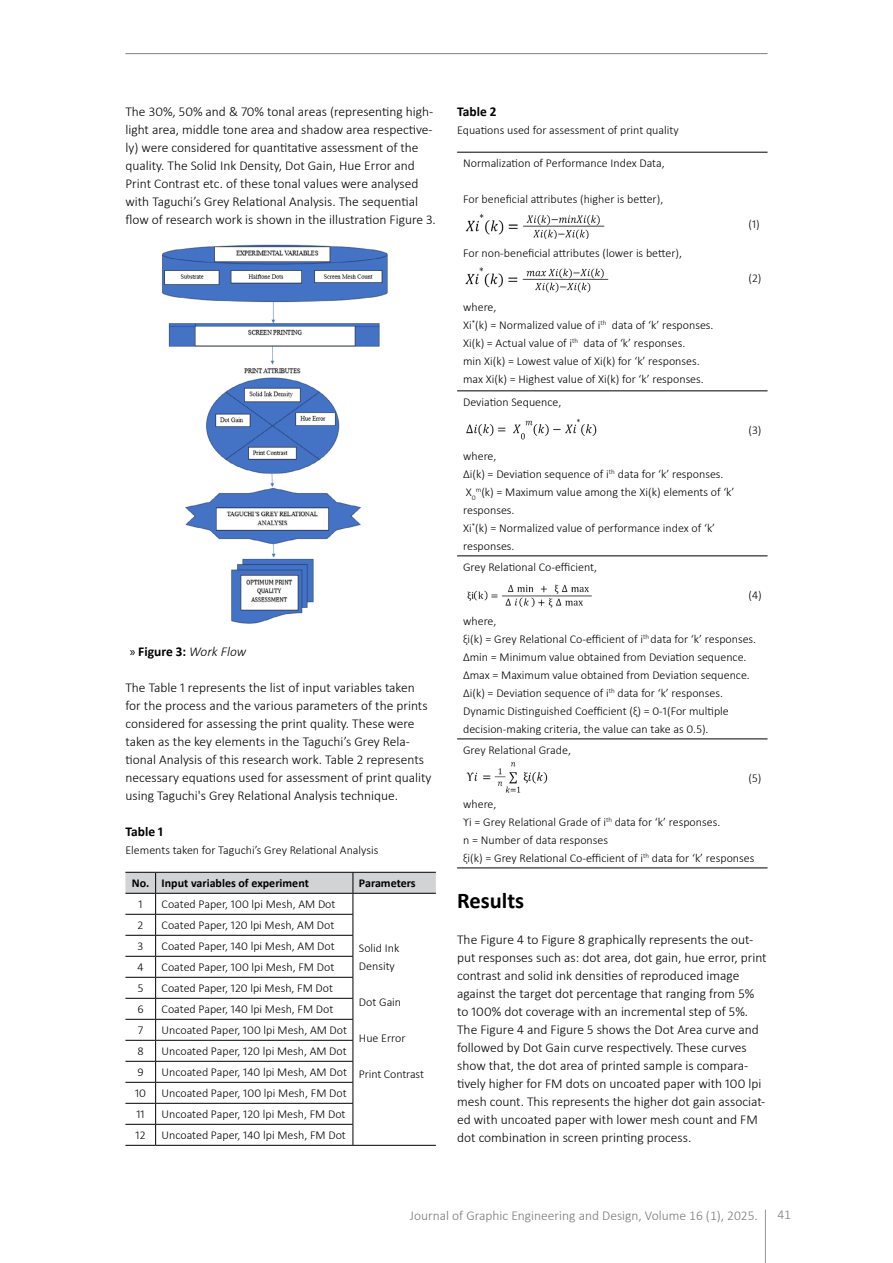
<style>
.page{position:relative;width:893px;height:1263px;background:#fff}
.page>*{position:absolute;margin:0;border:0;box-sizing:border-box;transform-origin:0 0}
.t1{font:700 22.5px "Calibri";color:#000}
.t2{font:300 13.5px/18px "Calibri";color:#000}
.t3{font:300 13.5px "Calibri";color:#77787b}
.t4{font:700 13.5px "Calibri";color:#000}
.t5{font:300 12px/18px "Calibri";color:#000}
.t6{font:700 12px "Calibri";color:#000}
.s1{font-family:"Myriad Pro";font-weight:400}
.s2{font-weight:300;font-style:italic}
</style>
<div class="page">
<hr style="left:765px;top:1209px;width:1px;height:54px;background:#939598">
<hr style="left:125px;top:53px;width:642px;height:1px;background:#808285">
<img style="left:162px;top:244px;width:226px;height:380px">
<svg style="left:125px;top:872px;width:311px;height:273px"></svg>
<hr style="left:125px;top:1145px;width:31px;height:1px;background:#000">
<hr style="left:156px;top:1145px;width:197px;height:1px;background:#000">
<hr style="left:353px;top:1145px;width:83px;height:1px;background:#000">
<hr style="left:457px;top:152px;width:310px;height:1px;background:#000">
<hr style="left:457px;top:390px;width:310px;height:1px;background:#000">
<hr style="left:457px;top:555px;width:310px;height:1px;background:#000">
<hr style="left:457px;top:738px;width:310px;height:1px;background:#000">
<hr style="left:457px;top:867px;width:310px;height:1px;background:#000">
<img style="left:465px;top:213px;width:140px;height:26px">
<img style="left:465px;top:267px;width:144px;height:26px">
<img style="left:466px;top:418px;width:131px;height:22px">
<img style="left:467px;top:584px;width:125px;height:24px">
<img style="left:466px;top:762px;width:82px;height:31px">
<p class="t2" style="left:125px;top:102px;width:312px">The 30%, 50% and &amp; 70% tonal areas (representing high&shy;light area, middle tone area and shadow area respective&shy;ly) were considered for quantitative assessment of the quality. The Solid Ink Density, Dot Gain, Hue Error and Print Contrast etc. of these tonal values were analysed with Taguchi’s Grey Relational Analysis. The sequential flow of research work is shown in the illustration Figure 3.</p>
<p class="t4" style="left:130px;top:642px;width:118px"><span class="s1">»</span> Figure 3: <span class="s2">Work Flow</span></p>
<p class="t2" style="left:125px;top:678px;width:308px">The Table 1 represents the list of input variables taken for the process and the various parameters of the prints considered for assessing the print quality. These were taken as the key elements in the Taguchi’s Grey Rela&shy;tional Analysis of this research work. Table 2 represents necessary equations used for assessment of print quality using Taguchi's Grey Relational Analysis technique.</p>
<p class="t4" style="left:125px;top:822px;width:39px">Table 1</p>
<p class="t5" style="left:125px;top:841px;width:254px">Elements taken for Taguchi’s Grey Relational Analysis</p>
<p class="t6" style="left:132px;top:875px;width:179px">No. Input variables of experiment</p>
<p class="t6" style="left:359px;top:875px;width:58px">Parameters</p>
<p class="t5" style="left:138px;top:895px;width:6px">1</p>
<p class="t5" style="left:162px;top:895px;width:175px">Coated Paper, 100 lpi Mesh, AM Dot</p>
<p class="t5" style="left:359px;top:939px;width:42px">Solid Ink<br>Density</p>
<p class="t5" style="left:359px;top:993px;width:44px">Dot Gain</p>
<p class="t5" style="left:359px;top:1029px;width:48px">Hue Error</p>
<p class="t5" style="left:359px;top:1065px;width:67px">Print Contrast</p>
<p class="t5" style="left:138px;top:916px;width:7px">2</p>
<p class="t5" style="left:162px;top:916px;width:174px">Coated Paper, 120 lpi Mesh, AM Dot</p>
<p class="t5" style="left:138px;top:937px;width:7px">3</p>
<p class="t5" style="left:162px;top:937px;width:175px">Coated Paper, 140 lpi Mesh, AM Dot</p>
<p class="t5" style="left:137px;top:958px;width:8px">4</p>
<p class="t5" style="left:162px;top:958px;width:174px">Coated Paper, 100 lpi Mesh, FM Dot</p>
<p class="t5" style="left:138px;top:979px;width:7px">5</p>
<p class="t5" style="left:162px;top:979px;width:173px">Coated Paper, 120 lpi Mesh, FM Dot</p>
<p class="t5" style="left:137px;top:1000px;width:8px">6</p>
<p class="t5" style="left:162px;top:1000px;width:173px">Coated Paper, 140 lpi Mesh, FM Dot</p>
<p class="t5" style="left:138px;top:1021px;width:7px">7</p>
<p class="t5" style="left:162px;top:1021px;width:187px">Uncoated Paper, 100 lpi Mesh, AM Dot</p>
<p class="t5" style="left:137px;top:1042px;width:8px">8</p>
<p class="t5" style="left:162px;top:1042px;width:187px">Uncoated Paper, 120 lpi Mesh, AM Dot</p>
<p class="t5" style="left:137px;top:1063px;width:8px">9</p>
<p class="t5" style="left:162px;top:1063px;width:187px">Uncoated Paper, 140 lpi Mesh, AM Dot</p>
<p class="t5" style="left:135px;top:1084px;width:12px">10</p>
<p class="t5" style="left:162px;top:1084px;width:187px">Uncoated Paper, 100 lpi Mesh, FM Dot</p>
<p class="t5" style="left:136px;top:1105px;width:10px">11</p>
<p class="t5" style="left:162px;top:1105px;width:185px">Uncoated Paper, 120 lpi Mesh, FM Dot</p>
<p class="t5" style="left:136px;top:1126px;width:11px">12</p>
<p class="t5" style="left:162px;top:1126px;width:186px">Uncoated Paper, 140 lpi Mesh, FM Dot</p>
<p class="t4" style="left:457px;top:102px;width:41px">Table 2</p>
<p class="t5" style="left:457px;top:121px;width:223px">Equations used for assessment of print quality</p>
<p class="t5" style="left:463px;top:154px;width:203px">Normalization of Performance Index Data,</p>
<p class="t5" style="left:463px;top:190px;width:202px">For beneficial attributes (higher is better),</p>
<p class="t5" style="left:463px;top:244px;width:220px">For non-beneficial attributes (lower is better),</p>
<p class="t5" style="left:463px;top:298px;width:252px">where,<br>Xi<sup>*</sup>(k) = Normalized value of i<sup>th</sup> data of ‘k’ responses.<br>Xi(k) = Actual value of i<sup>th</sup> data of ‘k’ responses.<br>min Xi(k) = Lowest value of Xi(k) for ‘k’ responses. max Xi(k) = Highest value of Xi(k) for ‘k’ responses.</p>
<p class="t5" style="left:463px;top:393px;width:100px">Deviation Sequence,</p>
<p class="t5" style="left:463px;top:447px;width:273px">where,<br>∆i(k) = Deviation sequence of i<sup>th</sup> data for ‘k’ responses.<br>X<sub>0</sub><sup>m</sup>(k) = Maximum value among the Xi(k) elements of ‘k’ responses.<br>Xi<sup>*</sup>(k) = Normalized value of performance index of ‘k’ responses.</p>
<p class="t5" style="left:463px;top:558px;width:135px">Grey Relational Co-efficient,</p>
<p class="t5" style="left:748px;top:215px;width:13px">(1)</p>
<p class="t5" style="left:748px;top:269px;width:15px">(2)</p>
<p class="t5" style="left:748px;top:421px;width:15px">(3)</p>
<p class="t5" style="left:748px;top:586px;width:15px">(4)</p>
<p class="t5" style="left:463px;top:612px;width:295px">where,<br>ξi(k) = Grey Relational Co-efficient of i<sup>th</sup> data for ‘k’ responses. ∆min = Minimum value obtained from Deviation sequence. ∆max = Maximum value obtained from Deviation sequence. ∆i(k) = Deviation sequence of i<sup>th</sup> data for ‘k’ responses.<br>Dynamic Distinguished Coefficient (ξ) = 0-1(For multiple decision-making criteria, the value can take as 0.5).</p>
<p class="t5" style="left:463px;top:741px;width:109px">Grey Relational Grade,</p>
<p class="t5" style="left:748px;top:769px;width:14px">(5)</p>
<p class="t5" style="left:463px;top:795px;width:293px">where,<br>ϒi = Grey Relational Grade of i<sup>th</sup> data for ‘k’ responses.<br>n = Number of data responses<br>ξi(k) = Grey Relational Co-efficient of i<sup>th</sup> data for ‘k’ responses</p>
<h1 class="t1" style="left:457px;top:884px;width:69px">Results</h1>
<p class="t2" style="left:457px;top:930px;width:311px">The Figure 4 to Figure 8 graphically represents the out&shy;put responses such as: dot area, dot gain, hue error, print contrast and solid ink densities of reproduced image against the target dot percentage that ranging from 5% to 100% dot coverage with an incremental step of 5%.<br>The Figure 4 and Figure 5 shows the Dot Area curve and followed by Dot Gain curve respectively. These curves show that, the dot area of printed sample is compara&shy;tively higher for FM dots on uncoated paper with 100 lpi mesh count. This represents the higher dot gain associat&shy;ed with uncoated paper with lower mesh count and FM dot combination in screen printing process.</p>
<p class="t3" style="left:410px;top:1207px;width:350px">Journal of Graphic Engineering and Design, Volume 16 (1), 2025.</p>
<p class="t3" style="left:777px;top:1206px;width:15px">41</p>
</div>
